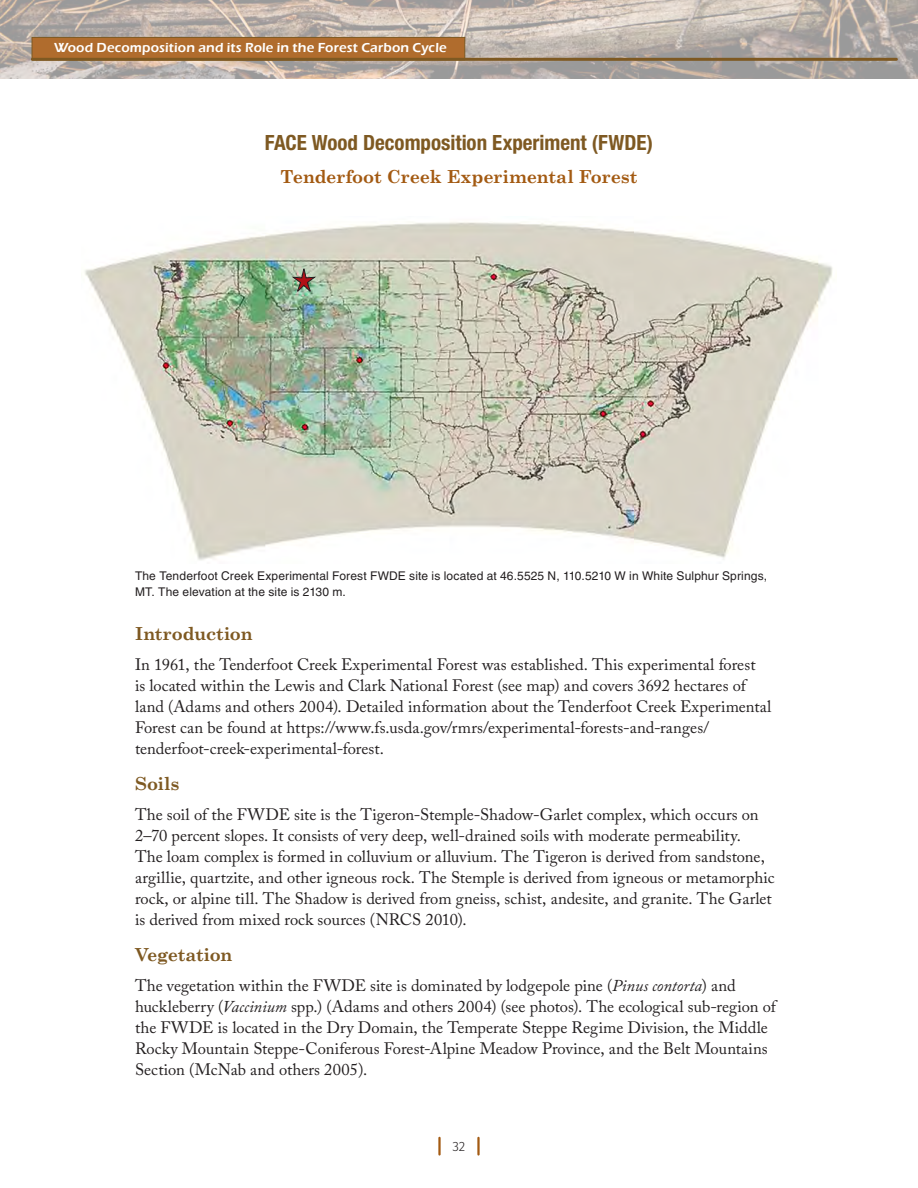
<style>
.page{position:relative;width:918px;height:1188px;background:#fff}
.page>*{position:absolute;margin:0;border:0;box-sizing:border-box;transform-origin:0 0}
.Appendix_heading_1{font:700 condensed 21px "Helvetica Neue LT Std";color:#7e5922}
.Pubs_Heading_2{font:700 18px "Century Schoolbook";letter-spacing:-.01em;color:#a35a12}
.Appendix_heading_2{font:700 18px "Century Schoolbook";letter-spacing:-.015em;color:#7e5922}
.Body_Text{font:16.5px/21px "Adobe Caslon Pro";color:#231f20}
.t1{font:600 13.5px "Eras ITC";letter-spacing:.01em;color:#fff}
.t2{font:300 13.5px "Fira Sans";color:#231f20}
.t3{font:12px/16.5px "Helvetica LT Std";letter-spacing:.01em;color:#231f20}
.s1{font-style:italic}
</style>
<div class="page">
<img style="left:0;top:0;width:918px;height:78px">
<svg style="left:31px;top:37px;width:435px;height:24px"></svg>
<hr style="left:438px;top:1138px;width:3px;height:17px;background:#a35a12">
<hr style="left:477px;top:1138px;width:3px;height:17px;background:#a35a12">
<hr style="left:32px;top:58px;width:864px;height:3px;background:#7e5922">
<img style="left:84px;top:222px;width:749px;height:339px">
<svg style="left:292px;top:269px;width:24px;height:23px"></svg>
<p class="t1" style="left:54px;top:40px;width:394px">Wood Decomposition and its Role in the Forest Carbon Cycle</p>
<p class="Appendix_heading_1" style="left:265px;top:130px;width:390px">FACE Wood Decomposition Experiment (FWDE)</p>
<h2 class="Pubs_Heading_2" style="left:280px;top:163px;width:359px">Tenderfoot Creek Experimental Forest</h2>
<p class="t3" style="left:135px;top:567px;width:634px">The Tenderfoot Creek Experimental Forest FWDE site is located at 46.5525 N, 110.5210 W in White Sulphur Springs,<br>MT. The elevation at the site is 2130 m.</p>
<h2 class="Appendix_heading_2" style="left:135px;top:620px;width:119px">Introduction</h2>
<p class="Body_Text" style="left:135px;top:654px;width:638px">In 1961, the Tenderfoot Creek Experimental Forest was established. This experimental forest<br>is located within the Lewis and Clark National Forest (see map) and covers 3692 hectares of land (Adams and others 2004). Detailed information about the Tenderfoot Creek Experimental Forest can be found at https://www.fs.usda.gov/rmrs/experimental-forests-and-ranges/ tenderfoot-creek-experimental-forest.</p>
<h2 class="Appendix_heading_2" style="left:135px;top:770px;width:46px">Soils</h2>
<p class="Body_Text" style="left:135px;top:804px;width:641px">The soil of the FWDE site is the Tigeron-Stemple-Shadow-Garlet complex, which occurs on 2–70 percent slopes. It consists of very deep, well-drained soils with moderate permeability.<br>The loam complex is formed in colluvium or alluvium. The Tigeron is derived from sandstone, argillie, quartzite, and other igneous rock. The Stemple is derived from igneous or metamorphic rock, or alpine till. The Shadow is derived from gneiss, schist, andesite, and granite. The Garlet is derived from mixed rock sources (NRCS 2010).</p>
<h2 class="Appendix_heading_2" style="left:135px;top:941px;width:99px">Vegetation</h2>
<p class="Body_Text" style="left:135px;top:975px;width:643px">The vegetation within the FWDE site is dominated by lodgepole pine (<span class="s1">Pinus contorta</span>) and huckleberry (<span class="s1">Vaccinium</span> spp.) (Adams and others 2004) (see photos). The ecological sub-region of the FWDE is located in the Dry Domain, the Temperate Steppe Regime Division, the Middle Rocky Mountain Steppe-Coniferous Forest-Alpine Meadow Province, and the Belt Mountains Section (McNab and others 2005).</p>
<p class="t2" style="left:453px;top:1137px;width:14px">32</p>
</div>
